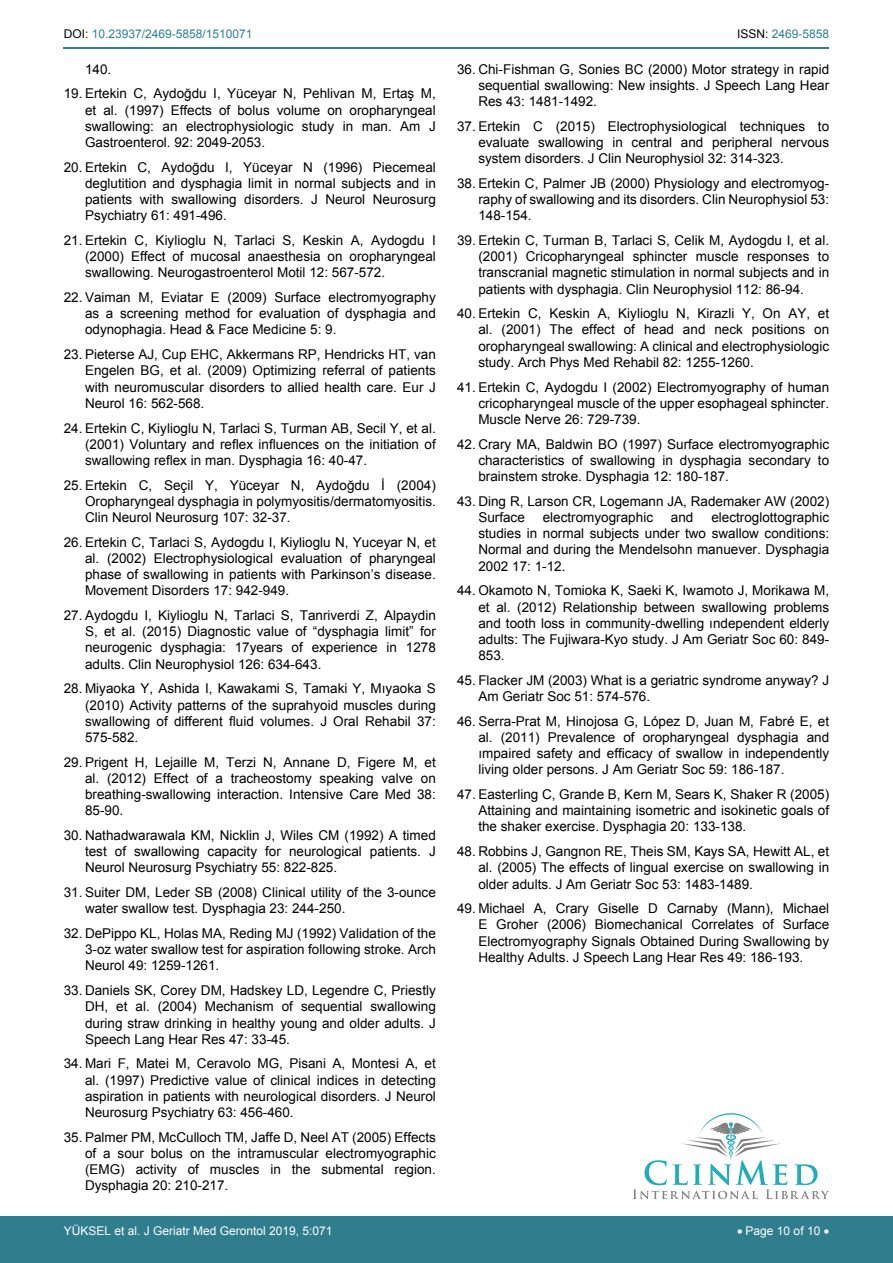
<style>
.page{position:relative;width:893px;height:1263px;background:#fff}
.page>*{position:absolute;margin:0;border:0;box-sizing:border-box;transform-origin:0 0}
.t1{font:13.5px/16.2px "Arial";color:#000;text-align:justify}
.t2{font:12px "Arial";color:#fff}
.t3{font:12px "Arial";color:#30808d}
.s1{color:#000}
</style>
<div class="page">
<hr style="left:64px;top:47px;width:765px;height:1px;background:#30808d">
<div style="left:0;top:1217px;width:893px;height:46px;background:#307d8d"></div>
<svg style="left:633px;top:1113px;width:196px;height:86px"></svg>
<p class="t3" style="left:64px;top:26px;width:190px"><span class="s1">DOI:</span> 10.23937/2469-5858/1510071</p>
<p class="t3" style="left:737px;top:26px;width:94px"><span class="s1">ISSN:</span> 2469-5858</p>
<p class="t1" style="left:85px;top:61px;width:28px">140.</p>
<p class="t1" style="left:85px;top:86px;width:352px;text-indent:-21px">19. Ertekin C, Aydoğdu I, Yüceyar N, Pehlivan M, Ertaş M, et al. (1997) Effects of bolus volume on oropharyngeal swallowing: an electrophysiologic study in man. Am J Gastroenterol. 92: 2049-2053.</p>
<p class="t1" style="left:85px;top:159px;width:352px;text-indent:-21px">20. Ertekin C, Aydoğdu I, Yüceyar N (1996) Piecemeal deglutition and dysphagia limit in normal subjects and in patients with swallowing disorders. J Neurol Neurosurg Psychiatry 61: 491-496.</p>
<p class="t1" style="left:85px;top:232px;width:352px;text-indent:-21px">21. Ertekin C, Kiylioglu N, Tarlaci S, Keskin A, Aydogdu I (2000) Effect of mucosal anaesthesia on oropharyngeal swallowing. Neurogastroenterol Motil 12: 567-572.</p>
<p class="t1" style="left:85px;top:289px;width:352px;text-indent:-21px">22. Vaiman M, Eviatar E (2009) Surface electromyography as a screening method for evaluation of dysphagia and odynophagia. Head &amp; Face Medicine 5: 9.</p>
<p class="t1" style="left:85px;top:346px;width:352px;text-indent:-21px">23. Pieterse AJ, Cup EHC, Akkermans RP, Hendricks HT, van Engelen BG, et al. (2009) Optimizing referral of patients with neuromuscular disorders to allied health care. Eur J Neurol 16: 562-568.</p>
<p class="t1" style="left:85px;top:420px;width:352px;text-indent:-21px">24. Ertekin C, Kiylioglu N, Tarlaci S, Turman AB, Secil Y, et al. (2001) Voluntary and reflex influences on the initiation of swallowing reflex in man. Dysphagia 16: 40-47.</p>
<p class="t1" style="left:85px;top:477px;width:352px;text-indent:-21px">25. Ertekin C, Seçil Y, Yüceyar N, Aydoğdu İ (2004)<br>Oropharyngeal dysphagia in polymyositis/dermatomyositis.<br>Clin Neurol Neurosurg 107: 32-37.</p>
<p class="t1" style="left:85px;top:534px;width:352px;text-indent:-21px">26. Ertekin C, Tarlaci S, Aydogdu I, Kiylioglu N, Yuceyar N, et al. (2002) Electrophysiological evaluation of pharyngeal phase of swallowing in patients with Parkinson’s disease.<br>Movement Disorders 17: 942-949.</p>
<p class="t1" style="left:85px;top:607px;width:352px;text-indent:-21px">27. Aydogdu I, Kiylioglu N, Tarlaci S, Tanriverdi Z, Alpaydin S, et al. (2015) Diagnostic value of “dysphagia limit” for neurogenic dysphagia: 17years of experience in 1278 adults. Clin Neurophysiol 126: 634-643.</p>
<p class="t1" style="left:85px;top:681px;width:352px;text-indent:-21px">28. Miyaoka Y, Ashida I, Kawakami S, Tamaki Y, Mıyaoka S (2010) Activity patterns of the suprahyoid muscles during swallowing of different fluid volumes. J Oral Rehabil 37:<br>575-582.</p>
<p class="t1" style="left:85px;top:754px;width:352px;text-indent:-21px">29. Prigent H, Lejaille M, Terzi N, Annane D, Figere M, et al. (2012) Effect of a tracheostomy speaking valve on breathing-swallowing interaction. Intensive Care Med 38:<br>85-90.</p>
<p class="t1" style="left:85px;top:827px;width:352px;text-indent:-21px">30. Nathadwarawala KM, Nicklin J, Wiles CM (1992) A timed test of swallowing capacity for neurological patients. J Neurol Neurosurg Psychiatry 55: 822-825.</p>
<p class="t1" style="left:85px;top:884px;width:352px;text-indent:-21px">31. Suiter DM, Leder SB (2008) Clinical utility of the 3-ounce water swallow test. Dysphagia 23: 244-250.</p>
<p class="t1" style="left:85px;top:925px;width:352px;text-indent:-21px">32. DePippo KL, Holas MA, Reding MJ (1992) Validation of the 3-oz water swallow test for aspiration following stroke. Arch Neurol 49: 1259-1261.</p>
<p class="t1" style="left:85px;top:982px;width:352px;text-indent:-21px">33. Daniels SK, Corey DM, Hadskey LD, Legendre C, Priestly DH, et al. (2004) Mechanism of sequential swallowing during straw drinking in healthy young and older adults. J Speech Lang Hear Res 47: 33-45.</p>
<p class="t1" style="left:85px;top:1056px;width:352px;text-indent:-21px">34. Mari F, Matei M, Ceravolo MG, Pisani A, Montesi A, et al. (1997) Predictive value of clinical indices in detecting aspiration in patients with neurological disorders. J Neurol Neurosurg Psychiatry 63: 456-460.</p>
<p class="t1" style="left:85px;top:1129px;width:352px;text-indent:-21px">35. Palmer PM, McCulloch TM, Jaffe D, Neel AT (2005) Effects of a sour bolus on the intramuscular electromyographic (EMG) activity of muscles in the submental region.<br>Dysphagia 20: 210-217.</p>
<p class="t1" style="left:478px;top:61px;width:352px;text-indent:-21px">36. Chi-Fishman G, Sonies BC (2000) Motor strategy in rapid sequential swallowing: New insights. J Speech Lang Hear Res 43: 1481-1492.</p>
<p class="t1" style="left:478px;top:118px;width:352px;text-indent:-21px">37. Ertekin C (2015) Electrophysiological techniques to evaluate swallowing in central and peripheral nervous system disorders. J Clin Neurophysiol 32: 314-323.</p>
<p class="t1" style="left:478px;top:175px;width:352px;text-indent:-21px">38. Ertekin C, Palmer JB (2000) Physiology and electromyog&shy;raphy of swallowing and its disorders. Clin Neurophysiol 53:<br>148-154.</p>
<p class="t1" style="left:478px;top:232px;width:352px;text-indent:-21px">39. Ertekin C, Turman B, Tarlaci S, Celik M, Aydogdu I, et al. (2001) Cricopharyngeal sphincter muscle responses to transcranial magnetic stimulation in normal subjects and in patients with dysphagia. Clin Neurophysiol 112: 86-94.</p>
<p class="t1" style="left:478px;top:306px;width:352px;text-indent:-21px">40. Ertekin C, Keskin A, Kiylioglu N, Kirazli Y, On AY, et al. (2001) The effect of head and neck positions on oropharyngeal swallowing: A clinical and electrophysiologic study. Arch Phys Med Rehabil 82: 1255-1260.</p>
<p class="t1" style="left:478px;top:379px;width:352px;text-indent:-21px">41. Ertekin C, Aydogdu I (2002) Electromyography of human cricopharyngeal muscle of the upper esophageal sphincter.<br>Muscle Nerve 26: 729-739.</p>
<p class="t1" style="left:478px;top:436px;width:352px;text-indent:-21px">42. Crary MA, Baldwin BO (1997) Surface electromyographic characteristics of swallowing in dysphagia secondary to brainstem stroke. Dysphagia 12: 180-187.</p>
<p class="t1" style="left:478px;top:493px;width:352px;text-indent:-21px">43. Ding R, Larson CR, Logemann JA, Rademaker AW (2002)<br>Surface</p>
<p class="t1" style="left:478px;top:509px;width:352px;text-indent:233px">electroglottographic studies in normal subjects under two swallow conditions:<br>Normal and during the Mendelsohn manuever. Dysphagia 2002 17: 1-12.</p>
<p class="t1" style="left:478px;top:583px;width:352px;text-indent:-21px">44. Okamoto N, Tomioka K, Saeki K, Iwamoto J, Morikawa M, et al. (2012) Relationship between swallowing problems and tooth loss in community-dwelling ındependent elderly adults: The Fujiwara-Kyo study. J Am Geriatr Soc 60: 849- 853.</p>
<p class="t1" style="left:478px;top:672px;width:352px;text-indent:-21px">45. Flacker JM (2003) What is a geriatric syndrome anyway? J<br>Am Geriatr Soc 51: 574-576.</p>
<p class="t1" style="left:478px;top:713px;width:352px;text-indent:-21px">46. Serra-Prat M, Hinojosa G, López D, Juan M, Fabré E, et al. (2011) Prevalence of oropharyngeal dysphagia and ımpaired safety and efficacy of swallow in independently living older persons. J Am Geriatr Soc 59: 186-187.</p>
<p class="t1" style="left:478px;top:786px;width:352px;text-indent:-21px">47. Easterling C, Grande B, Kern M, Sears K, Shaker R (2005)<br>Attaining and maintaining isometric and isokinetic goals of the shaker exercise. Dysphagia 20: 133-138.</p>
<p class="t1" style="left:478px;top:843px;width:352px;text-indent:-21px">48. Robbins J, Gangnon RE, Theis SM, Kays SA, Hewitt AL, et al. (2005) The effects of lingual exercise on swallowing in older adults. J Am Geriatr Soc 53: 1483-1489.</p>
<p class="t1" style="left:478px;top:900px;width:352px;text-indent:-21px">49. Michael A, Crary Giselle D Carnaby (Mann), Michael E Groher (2006) Biomechanical Correlates of Surface Electromyography Signals Obtained During Swallowing by Healthy Adults. J Speech Lang Hear Res 49: 186-193.</p>
<p class="t1" style="left:543px;top:509px;width:112px">electromyographic</p>
<p class="t1" style="left:671px;top:509px;width:24px">and</p>
<p class="t2" style="left:64px;top:1223px;width:270px">YÜKSEL et al. J Geriatr Med Gerontol 2019, 5:071</p>
<p class="t2" style="left:737px;top:1223px;width:94px">• Page 10 of 10 •</p>
</div>
